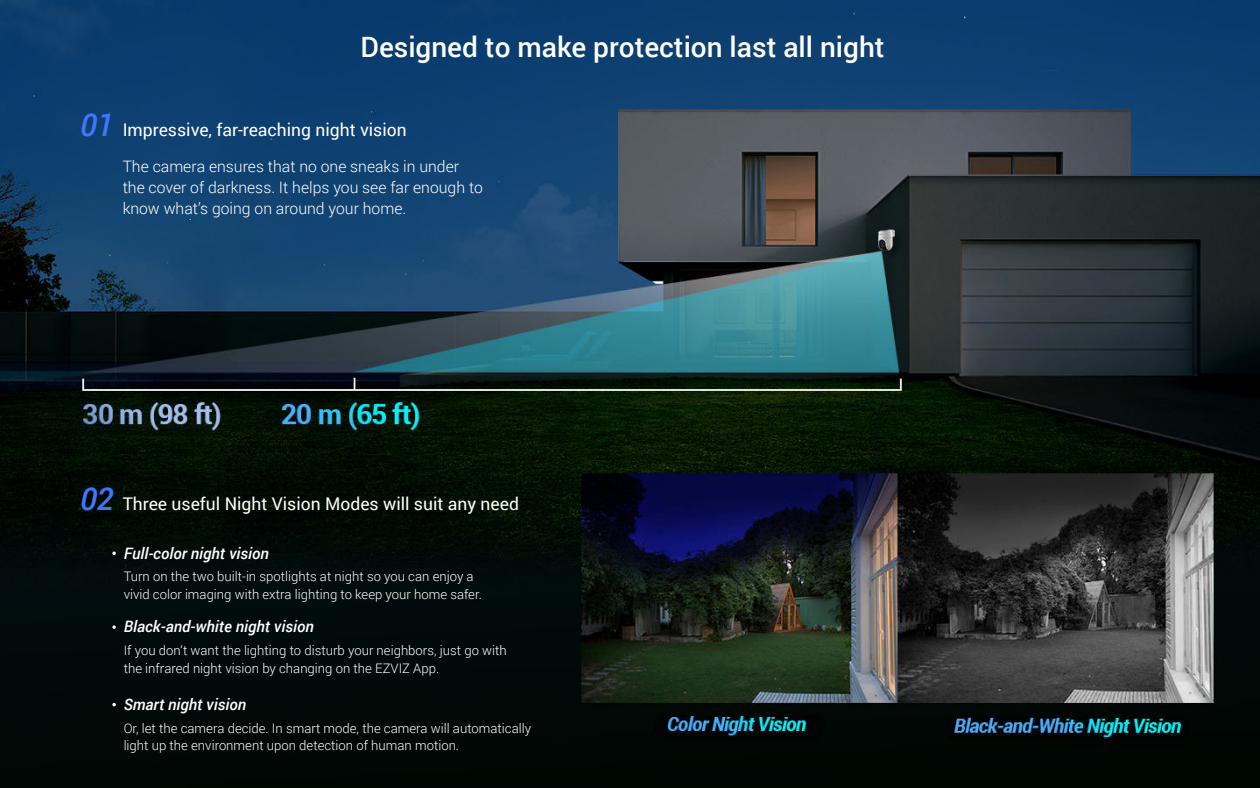
<style>
.page{position:relative;width:1260px;height:788px;background:#fff}
.page>*{position:absolute;margin:0;border:0;box-sizing:border-box;transform-origin:0 0}
.t1{font:500 28px "Roboto";color:#fff}
.t2{font:17.5px "Roboto";color:#fff}
.t3{font:300 15.75px/21px "Roboto";color:#fff}
.t4{font:italic 500 15.75px "Roboto";color:#fff}
.t5{font:300 13.12px/17.5px "Roboto";color:#fff}
.s1{font-weight:500;font-style:italic;font-size:31.5px;color:#4075fc}
</style>
<div class="page">
<img style="left:0;top:0;width:1260px;height:788px">
<svg style="left:112px;top:551px;width:4px;height:4px"></svg>
<svg style="left:112px;top:625px;width:4px;height:3px"></svg>
<svg style="left:112px;top:702px;width:4px;height:4px"></svg>
<h1 class="t1" style="left:361px;top:35px;width:526px">Designed to make protection last all night</h1>
<h2 class="t2" style="left:80px;top:122px;width:328px"><span class="s1">01</span> Impressive, far-reaching night vision</h2>
<p class="t3" style="left:123px;top:157px;width:362px">The camera ensures that no one sneaks in under the cover of darkness. It helps you see far enough to know what’s going on around your home.</p>
<h2 class="t2" style="left:80px;top:496px;width:440px"><span class="s1">02</span> Three useful Night Vision Modes will suit any need</h2>
<p class="t4" style="left:124px;top:546px;width:147px">Full-color night vision</p>
<p class="t5" style="left:124px;top:569px;width:360px">Turn on the two built-in spotlights at night so you can enjoy a vivid color imaging with extra lighting to keep your home safer.</p>
<p class="t4" style="left:124px;top:620px;width:192px">Black-and-white night vision</p>
<p class="t5" style="left:124px;top:642px;width:385px">If you don‘t want the lighting to disturb your neighbors, just go with the infrared night vision by changing on the EZVIZ App.</p>
<p class="t4" style="left:124px;top:697px;width:124px">Smart night vision</p>
<p class="t5" style="left:124px;top:720px;width:409px">Or, let the camera decide. In smart mode, the camera will automatically light up the environment upon detection of human motion.</p>
</div>
